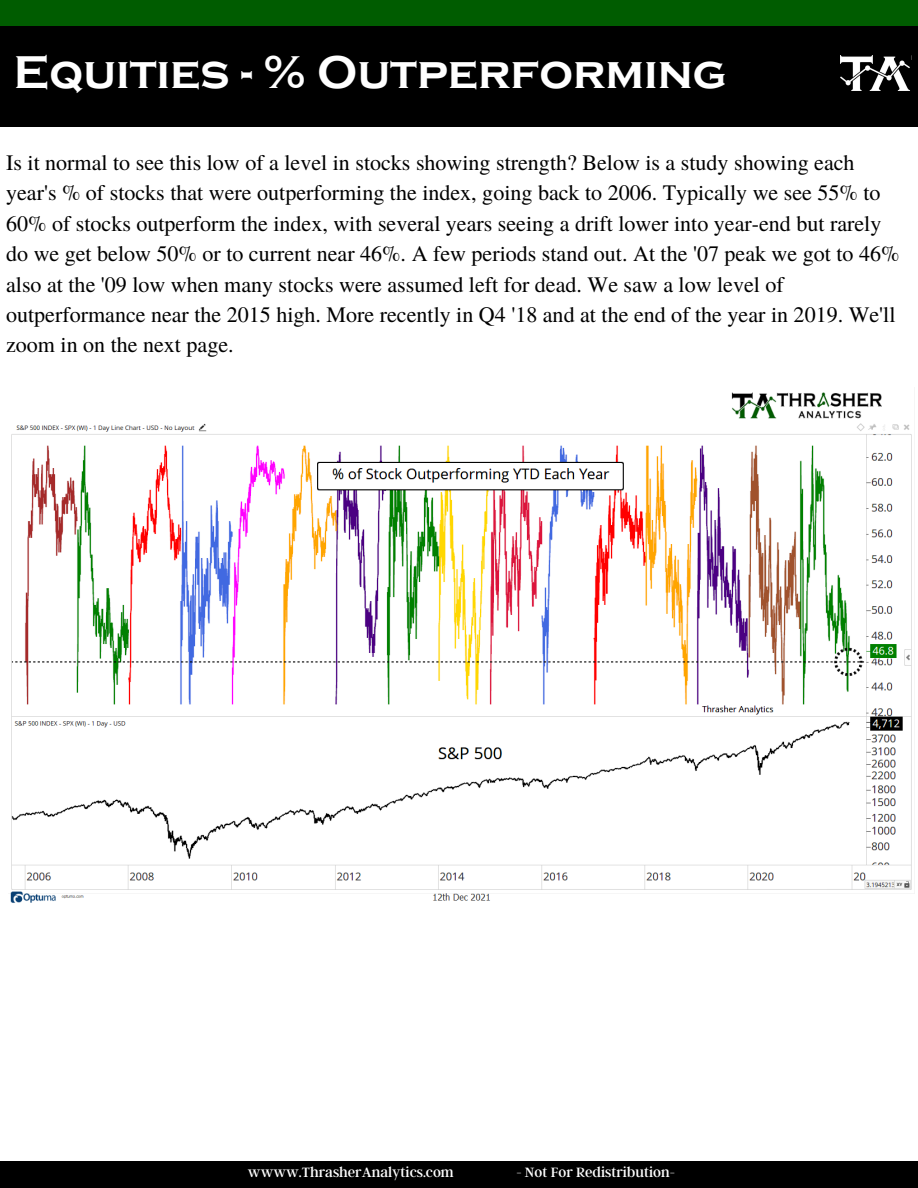
<style>
.page{position:relative;width:918px;height:1188px;background:#fff}
.page>*{position:absolute;margin:0;border:0;box-sizing:border-box;transform-origin:0 0}
.t1{font:700 47.25px "Copperplate Gothic";color:#fff}
.t2{font:22.05px/30.3px "Te X Gyre Termes";color:#000}
.t3{font:15px "Argent CF";color:#fff}
</style>
<div class="page">
<div style="left:0;top:0;width:918px;height:27px;background:#005c00"></div>
<div style="left:0;top:1162px;width:918px;height:26px;background:#000"></div>
<div style="left:0;top:26px;width:918px;height:101px;background:#000"></div>
<img style="left:840px;top:56px;width:70px;height:35px">
<img style="left:10px;top:392px;width:902px;height:511px">
<h1 class="t1" style="left:14px;top:46px;width:715px">Equities - % Outperforming</h1>
<p class="t2" style="left:6px;top:146px;width:895px">Is it normal to see this low of a level in stocks showing strength? Below is a study showing each year's % of stocks that were outperforming the index, going back to 2006. Typically we see 55% to 60% of stocks outperform the index, with several years seeing a drift lower into year-end but rarely do we get below 50% or to current near 46%. A few periods stand out. At the '07 peak we got to 46% also at the '09 low when many stocks were assumed left for dead. We saw a low level of outperformance near the 2015 high. More recently in Q4 '18 and at the end of the year in 2019. We'll zoom in on the next page.</p>
<p class="t3" style="left:248px;top:1162px;width:207px">wwww.ThrasherAnalytics.com</p>
<p class="t3" style="left:516px;top:1162px;width:160px">- Not For Redistribution-</p>
</div>
